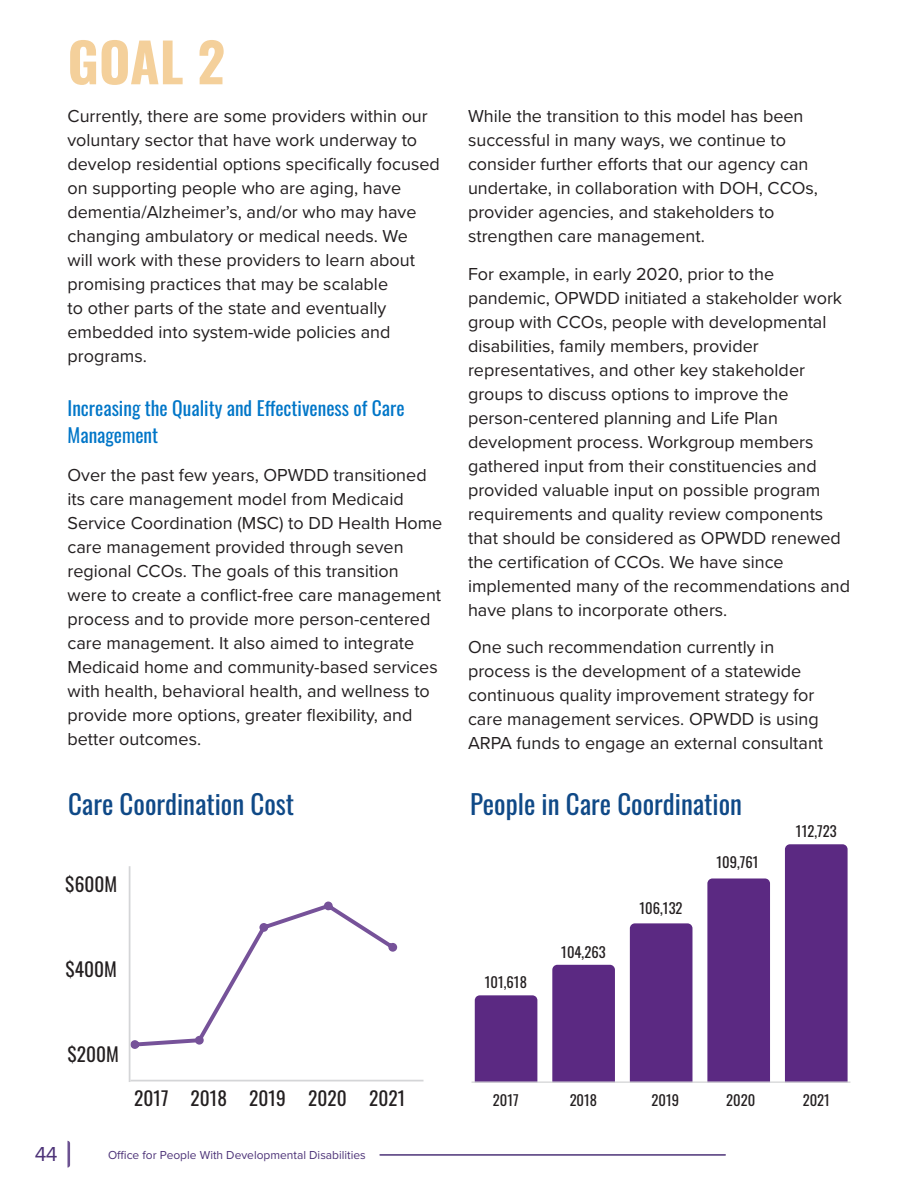
<style>
.page{position:relative;width:918px;height:1188px;background:#fff}
.page>*{position:absolute;margin:0;border:0;box-sizing:border-box;transform-origin:0 0}
.t1{font:700 54px "Oswald";color:#f4d09b}
.t2{font:27px "Oswald";color:#0f4987}
.t3{font:21px "Proxima Nova";color:#4d3378}
.t4{font:19.5px/27px "Oswald";color:#0076c8}
.t5{font:19.35px "Oswald";color:#231f20}
.t6{font:18px/24px "Proxima Nova";color:#231f20}
.t7{font:14.55px "Oswald";color:#231f20}
.t8{font:12px "Proxima Nova";color:#4d3378}
</style>
<div class="page">
<hr style="left:380px;top:1154px;width:345px;height:2px;background:#4d3378">
<svg style="left:67px;top:1141px;width:3px;height:27px"></svg>
<svg style="left:130px;top:902px;width:267px;height:147px"></svg>
<hr style="left:130px;top:1080px;width:294px;height:1px;background:#d4d5d7">
<hr style="left:129px;top:866px;width:1px;height:216px;background:#d4d5d7">
<div style="left:475px;top:995px;width:62px;height:86px;background:#5b2982"></div>
<div style="left:552px;top:965px;width:63px;height:116px;background:#5b2982"></div>
<div style="left:630px;top:923px;width:62px;height:158px;background:#5b2982"></div>
<div style="left:707px;top:878px;width:63px;height:203px;background:#5b2982"></div>
<div style="left:785px;top:844px;width:63px;height:237px;background:#5b2982"></div>
<hr style="left:472px;top:1081px;width:378px;height:2px;background:#d4d5d7">
<h1 class="t1" style="left:67px;top:34px;width:159px">GOAL 2</h1>
<p class="t6" style="left:68px;top:103px;width:374px">Currently, there are some providers within our voluntary sector that have work underway to develop residential options specifically focused on supporting people who are aging, have dementia/Alzheimer’s, and/or who may have changing ambulatory or medical needs. We<br>will work with these providers to learn about promising practices that may be scalable<br>to other parts of the state and eventually embedded into system-wide policies and programs.</p>
<p class="t4" style="left:68px;top:393px;width:339px">Increasing the Quality and Effectiveness of Care<br>Management</p>
<p class="t6" style="left:68px;top:462px;width:376px">Over the past few years, OPWDD transitioned its care management model from Medicaid Service Coordination (MSC) to DD Health Home care management provided through seven regional CCOs. The goals of this transition were to create a conflict-free care management process and to provide more person-centered care management. It also aimed to integrate Medicaid home and community-based services with health, behavioral health, and wellness to provide more options, greater flexibility, and better outcomes.</p>
<p class="t6" style="left:468px;top:103px;width:352px">While the transition to this model has been successful in many ways, we continue to consider further efforts that our agency can undertake, in collaboration with DOH, CCOs, provider agencies, and stakeholders to strengthen care management.</p>
<p class="t6" style="left:468px;top:261px;width:384px">For example, in early 2020, prior to the pandemic, OPWDD initiated a stakeholder work group with CCOs, people with developmental disabilities, family members, provider representatives, and other key stakeholder groups to discuss options to improve the person-centered planning and Life Plan development process. Workgroup members gathered input from their constituencies and provided valuable input on possible program requirements and quality review components that should be considered as OPWDD renewed the certification of CCOs. We have since implemented many of the recommendations and have plans to incorporate others.</p>
<p class="t6" style="left:468px;top:634px;width:357px">One such recommendation currently in process is the development of a statewide continuous quality improvement strategy for care management services. OPWDD is using ARPA funds to engage an external consultant</p>
<h2 class="t2" style="left:68px;top:780px;width:228px">Care Coordination Cost</h2>
<h2 class="t2" style="left:470px;top:780px;width:273px">People in Care Coordination</h2>
<p class="t5" style="left:65px;top:867px;width:53px">$600M</p>
<p class="t5" style="left:65px;top:952px;width:53px">$400M</p>
<p class="t5" style="left:67px;top:1037px;width:53px">$200M</p>
<p class="t7" style="left:485px;top:969px;width:44px">101,618</p>
<p class="t7" style="left:561px;top:939px;width:46px">104,263</p>
<p class="t7" style="left:640px;top:895px;width:45px">106,132</p>
<p class="t7" style="left:717px;top:850px;width:44px">109,761</p>
<p class="t7" style="left:796px;top:818px;width:42px">112,723</p>
<p class="t5" style="left:134px;top:1081px;width:273px">2017 2018 2019 2020 2021</p>
<p class="t3" style="left:35px;top:1138px;width:24px">44</p>
<p class="t8" style="left:108px;top:1146px;width:259px">Office for People With Developmental Disabilities</p>
<p class="t7" style="left:493px;top:1087px;width:27px">2017</p>
<p class="t7" style="left:570px;top:1087px;width:29px">2018</p>
<p class="t7" style="left:652px;top:1087px;width:29px">2019</p>
<p class="t7" style="left:726px;top:1087px;width:31px">2020</p>
<p class="t7" style="left:803px;top:1087px;width:29px">2021</p>
</div>
